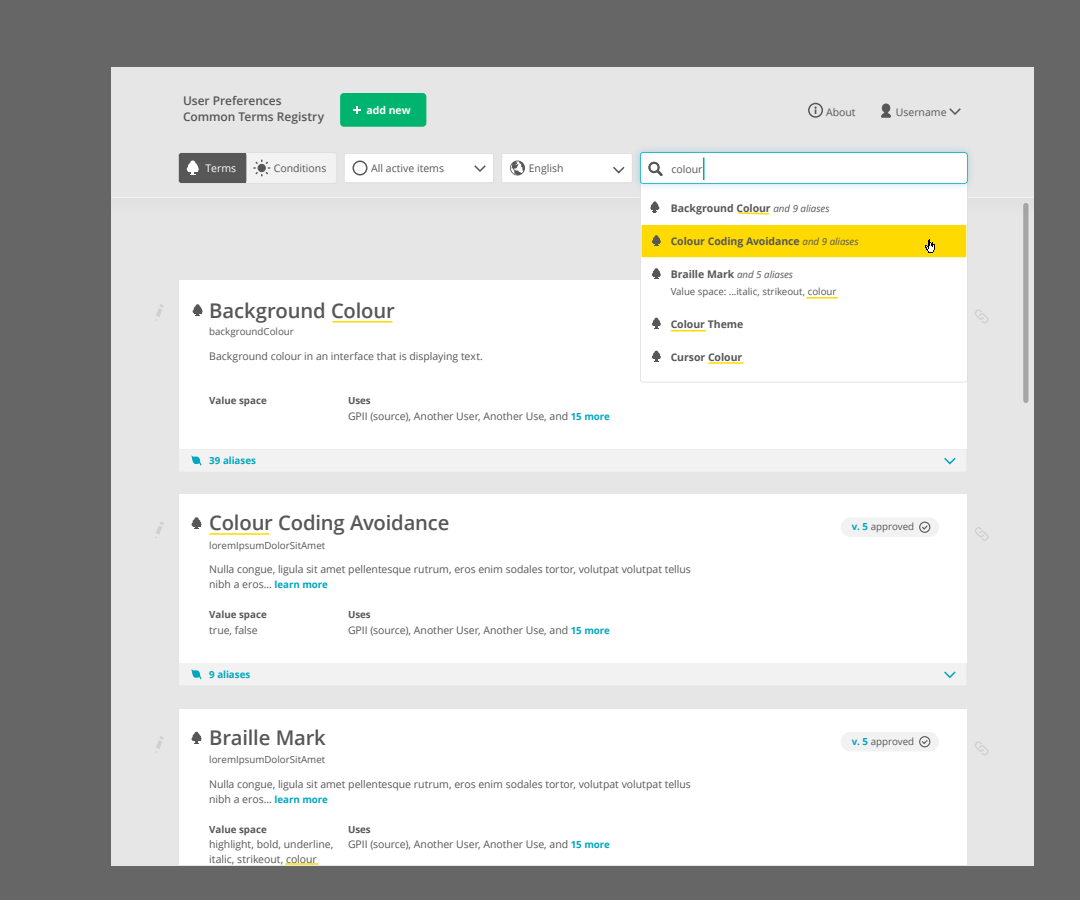
<style>
.page{position:relative;width:1080px;height:900px;background:#666}
.page>*{position:absolute;margin:0;border:0;box-sizing:border-box;transform-origin:0 0}
.t1{font:600 20.25px "Open Sans";letter-spacing:-.01em;color:#575757}
.t2{font:600 12px/15.8px "Open Sans";letter-spacing:-.005em;color:#575757}
.t3{font:10.5px/15px "Open Sans";letter-spacing:-.005em;color:#575757}
.t4{font:700 10.5px "Open Sans";letter-spacing:-.005em;color:#575757}
.t5{font:700 10.5px "Open Sans";color:#fff}
.t6{font:10.5px "Open Sans";color:#fff}
.t7{font:9.75px "Open Sans";color:#575757}
.t8{font:700 9.75px "Open Sans";color:#575757}
.t9{font:700 9.75px "Open Sans";color:#00a6bf}
.s1{font-weight:700;font-size:9.75px;color:#00a6bf}
.s2{font-weight:400;font-style:italic;font-size:9.75px}
.s3{font-weight:700;color:#00a6bf}
</style>
<div class="page">
<div style="left:111px;top:67px;width:923px;height:799px;background:#e6e6e6"></div>
<hr style="left:112px;top:197px;width:921px;height:1px;background:#f2f2f2">
<div style="left:1023px;top:206px;width:5px;height:194px;background:#a6a6a6"></div>
<svg style="left:881px;top:104px;width:10px;height:14px"></svg>
<svg style="left:808px;top:103px;width:15px;height:15px"></svg>
<svg style="left:949px;top:108px;width:12px;height:7px"></svg>
<div style="left:345px;top:154px;width:148px;height:28px;background:#fff"></div>
<div style="left:502px;top:154px;width:127px;height:28px;background:#fff"></div>
<svg style="left:178px;top:153px;width:158px;height:30px"></svg>
<div style="left:340px;top:93px;width:86px;height:34px;background:#00b36e;border-radius:4px"></div>
<svg style="left:348px;top:101px;width:18px;height:18px"></svg>
<div style="left:179px;top:662px;width:788px;height:23px;background:#f2f2f2"></div>
<div style="left:179px;top:280px;width:787px;height:169px;background:#fff"></div>
<svg style="left:193px;top:304px;width:10px;height:12px"></svg>
<div style="left:179px;top:494px;width:787px;height:169px;background:#fff"></div>
<svg style="left:192px;top:517px;width:9px;height:12px"></svg>
<svg style="left:841px;top:518px;width:98px;height:19px"></svg>
<div style="left:179px;top:448px;width:788px;height:23px;background:#f2f2f2"></div>
<svg style="left:155px;top:522px;width:9px;height:16px"></svg>
<svg style="left:975px;top:527px;width:14px;height:14px"></svg>
<div style="left:179px;top:709px;width:787px;height:156px;background:#fff"></div>
<svg style="left:192px;top:732px;width:9px;height:12px"></svg>
<svg style="left:841px;top:732px;width:98px;height:19px"></svg>
<svg style="left:155px;top:736px;width:9px;height:17px"></svg>
<svg style="left:975px;top:741px;width:14px;height:15px"></svg>
<svg style="left:155px;top:304px;width:9px;height:17px"></svg>
<svg style="left:975px;top:309px;width:14px;height:15px"></svg>
<svg style="left:640px;top:195px;width:328px;height:187px"></svg>
<svg style="left:737px;top:211px;width:33px;height:4px"></svg>
<hr style="left:806px;top:297px;width:32px;height:2px;background:#ffda00">
<img style="left:629px;top:148px;width:342px;height:47px">
<svg style="left:640px;top:152px;width:328px;height:32px;background:#eff8f9"></svg>
<div style="left:648px;top:200px;width:14px;height:14px;background:#fff;border-radius:50%"></div>
<svg style="left:650px;top:201px;width:9px;height:12px"></svg>
<div style="left:650px;top:267px;width:13px;height:14px;background:#fff;border-radius:50%"></div>
<svg style="left:652px;top:268px;width:9px;height:11px"></svg>
<div style="left:650px;top:317px;width:13px;height:13px;background:#fff;border-radius:50%"></div>
<svg style="left:652px;top:318px;width:9px;height:11px"></svg>
<div style="left:650px;top:350px;width:13px;height:13px;background:#fff;border-radius:50%"></div>
<svg style="left:652px;top:351px;width:9px;height:11px"></svg>
<hr style="left:671px;top:330px;width:35px;height:2px;background:#ffda00">
<hr style="left:708px;top:362px;width:35px;height:2px;background:#ffda00">
<hr style="left:332px;top:321px;width:60px;height:1px;background:#ffda00">
<hr style="left:209px;top:533px;width:60px;height:2px;background:#ffda00">
<hr style="left:285px;top:863px;width:33px;height:2px;background:#ffda00">
<svg style="left:641px;top:224px;width:326px;height:34px;background:#fdda0f"></svg>
<p class="t2" style="left:183px;top:93px;width:143px">User Preferences<br>Common Terms Registry</p>
<p class="t5" style="left:366px;top:103px;width:46px">add new</p>
<p class="t6" style="left:206px;top:161px;width:32px">Terms</p>
<p class="t3" style="left:274px;top:160px;width:54px">Conditions</p>
<p class="t3" style="left:371px;top:160px;width:74px">All active items</p>
<p class="t3" style="left:529px;top:160px;width:36px">English</p>
<h1 class="t1" style="left:209px;top:297px;width:187px">Background Colour</h1>
<p class="t3" style="left:209px;top:348px;width:275px">Background colour in an interface that is displaying text.</p>
<p class="t7" style="left:209px;top:325px;width:86px">backgroundColour</p>
<p class="t8" style="left:209px;top:394px;width:59px">Value space</p>
<p class="t8" style="left:348px;top:394px;width:24px">Uses</p>
<p class="t3" style="left:348px;top:408px;width:264px">GPII (source), Another User, Another Use, and <span class="s1">15 more</span></p>
<p class="t9" style="left:209px;top:454px;width:48px">39 aliases</p>
<p class="t3" style="left:671px;top:162px;width:33px">colour</p>
<p class="t3" style="left:826px;top:104px;width:31px">About</p>
<p class="t3" style="left:896px;top:104px;width:52px">Username</p>
<p class="t4" style="left:671px;top:200px;width:160px">Background Colour <span class="s2">and 9 aliases</span></p>
<p class="t4" style="left:671px;top:233px;width:189px">Colour Coding Avoidance <span class="s2">and 9 aliases</span></p>
<p class="t4" style="left:671px;top:267px;width:124px">Braille Mark <span class="s2">and 5 aliases</span></p>
<p class="t7" style="left:671px;top:285px;width:167px">Value space: ...italic, strikeout, colour</p>
<p class="t4" style="left:671px;top:317px;width:74px">Colour Theme</p>
<p class="t4" style="left:671px;top:350px;width:73px">Cursor Colour</p>
<h1 class="t1" style="left:209px;top:509px;width:242px">Colour Coding Avoidance</h1>
<p class="t3" style="left:209px;top:562px;width:483px">Nulla congue, ligula sit amet pellentesque rutrum, eros enim sodales tortor, volutpat volutpat tellus nibh a eros... <span class="s1">learn more</span></p>
<p class="t7" style="left:209px;top:539px;width:118px">loremIpsumDolorSitAmet</p>
<p class="t8" style="left:209px;top:608px;width:59px">Value space</p>
<p class="t3" style="left:209px;top:622px;width:50px">true, false</p>
<p class="t9" style="left:209px;top:668px;width:43px">9 aliases</p>
<p class="t8" style="left:348px;top:608px;width:24px">Uses</p>
<p class="t3" style="left:348px;top:622px;width:264px">GPII (source), Another User, Another Use, and <span class="s1">15 more</span></p>
<h1 class="t1" style="left:209px;top:724px;width:118px">Braille Mark</h1>
<p class="t3" style="left:209px;top:776px;width:483px">Nulla congue, ligula sit amet pellentesque rutrum, eros enim sodales tortor, volutpat volutpat tellus nibh a eros... <span class="s1">learn more</span></p>
<p class="t7" style="left:209px;top:753px;width:118px">loremIpsumDolorSitAmet</p>
<p class="t8" style="left:209px;top:822px;width:59px">Value space</p>
<p class="t3" style="left:209px;top:836px;width:126px">highlight, bold, underline, italic, strikeout, colour</p>
<p class="t8" style="left:348px;top:822px;width:24px">Uses</p>
<p class="t3" style="left:348px;top:837px;width:264px">GPII (source), Another User, Another Use, and <span class="s1">15 more</span></p>
<p class="t7" style="left:852px;top:520px;width:64px"><span class="s3">v. 5</span> approved</p>
<p class="t7" style="left:852px;top:735px;width:64px"><span class="s3">v. 5</span> approved</p>
</div>
